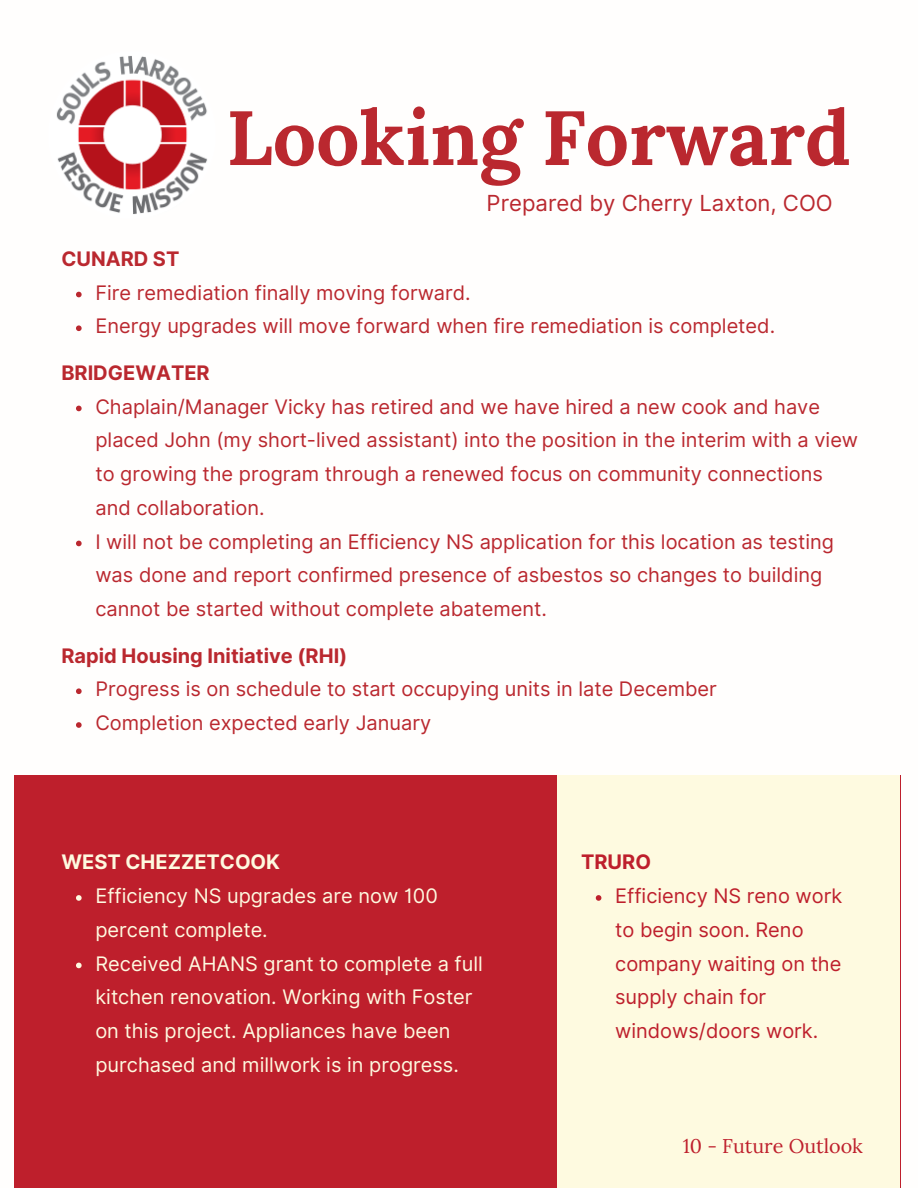
<style>
.page{position:relative;width:918px;height:1188px;background:#fff}
.page>*{position:absolute;margin:0;border:0;box-sizing:border-box;transform-origin:0 0}
.t1{font:700 76.65px "Lora";color:#ba282f}
.t2{font:22.2px "Inter";color:#ba282f}
.t3{font:19.95px/33.8px "Inter";color:#ba282f}
.t4{font:19.95px/33.8px "Inter";color:#fefae0}
.t5{font:19.95px/33.8px "Inter";color:#be1f2c}
.t6{font:700 19.95px "Inter";color:#ba282f}
.t7{font:700 19.95px "Inter";color:#fefae0}
.t8{font:700 19.95px "Inter";color:#be1f2c}
.t9{font:19.8px "Lora";color:#be1f2c}
</style>
<div class="page">
<div style="left:14px;top:776px;width:886px;height:412px;background:#be1f2c"></div>
<div style="left:558px;top:776px;width:342px;height:412px;background:#fefae0"></div>
<img style="left:56px;top:56px;width:151px;height:158px">
<svg style="left:76px;top:292px;width:6px;height:5px"></svg>
<svg style="left:76px;top:325px;width:6px;height:6px"></svg>
<svg style="left:76px;top:406px;width:6px;height:5px"></svg>
<svg style="left:76px;top:541px;width:6px;height:5px"></svg>
<svg style="left:76px;top:688px;width:6px;height:6px"></svg>
<svg style="left:76px;top:722px;width:6px;height:6px"></svg>
<svg style="left:76px;top:895px;width:6px;height:6px"></svg>
<svg style="left:76px;top:963px;width:6px;height:5px"></svg>
<svg style="left:596px;top:895px;width:5px;height:6px"></svg>
<p class="t1" style="left:226px;top:88px;width:626px">Looking Forward</p>
<h2 class="t2" style="left:487px;top:189px;width:348px">Prepared by Cherry Laxton, COO</h2>
<h1 class="t6" style="left:61px;top:247px;width:120px">CUNARD ST</h1>
<h4 class="t3" style="left:95px;top:275px;width:377px">Fire remediation finally moving forward.</h4>
<h2 class="t3" style="left:95px;top:309px;width:681px">Energy upgrades will move forward when fire remediation is completed.</h2>
<p class="t6" style="left:61px;top:361px;width:150px">BRIDGEWATER</p>
<p class="t3" style="left:95px;top:389px;width:764px">Chaplain/Manager Vicky has retired and we have hired a new cook and have placed John (my short-lived assistant) into the position in the interim with a view to growing the program through a renewed focus on community connections and collaboration.</p>
<h3 class="t3" style="left:95px;top:524px;width:740px">I will not be completing an Efficiency NS application for this location as testing was done and report confirmed presence of asbestos so changes to building cannot be started without complete abatement.</h3>
<p class="t6" style="left:61px;top:643px;width:288px">Rapid Housing Initiative (RHI)</p>
<p class="t3" style="left:95px;top:672px;width:623px">Progress is on schedule to start occupying units in late December</p>
<h2 class="t3" style="left:95px;top:706px;width:337px">Completion expected early January</h2>
<p class="t7" style="left:61px;top:850px;width:220px">WEST CHEZZETCOOK</p>
<p class="t4" style="left:95px;top:879px;width:344px">Efficiency NS upgrades are now 100 percent complete.</p>
<h2 class="t4" style="left:95px;top:946px;width:389px">Received AHANS grant to complete a full kitchen renovation. Working with Foster on this project. Appliances have been purchased and millwork is in progress.</h2>
<p class="t8" style="left:581px;top:850px;width:71px">TRURO</p>
<p class="t5" style="left:615px;top:879px;width:229px">Efficiency NS reno work to begin soon. Reno company waiting on the supply chain for windows/doors work.</p>
<p class="t9" style="left:683px;top:1133px;width:182px">10 - Future Outlook</p>
</div>
